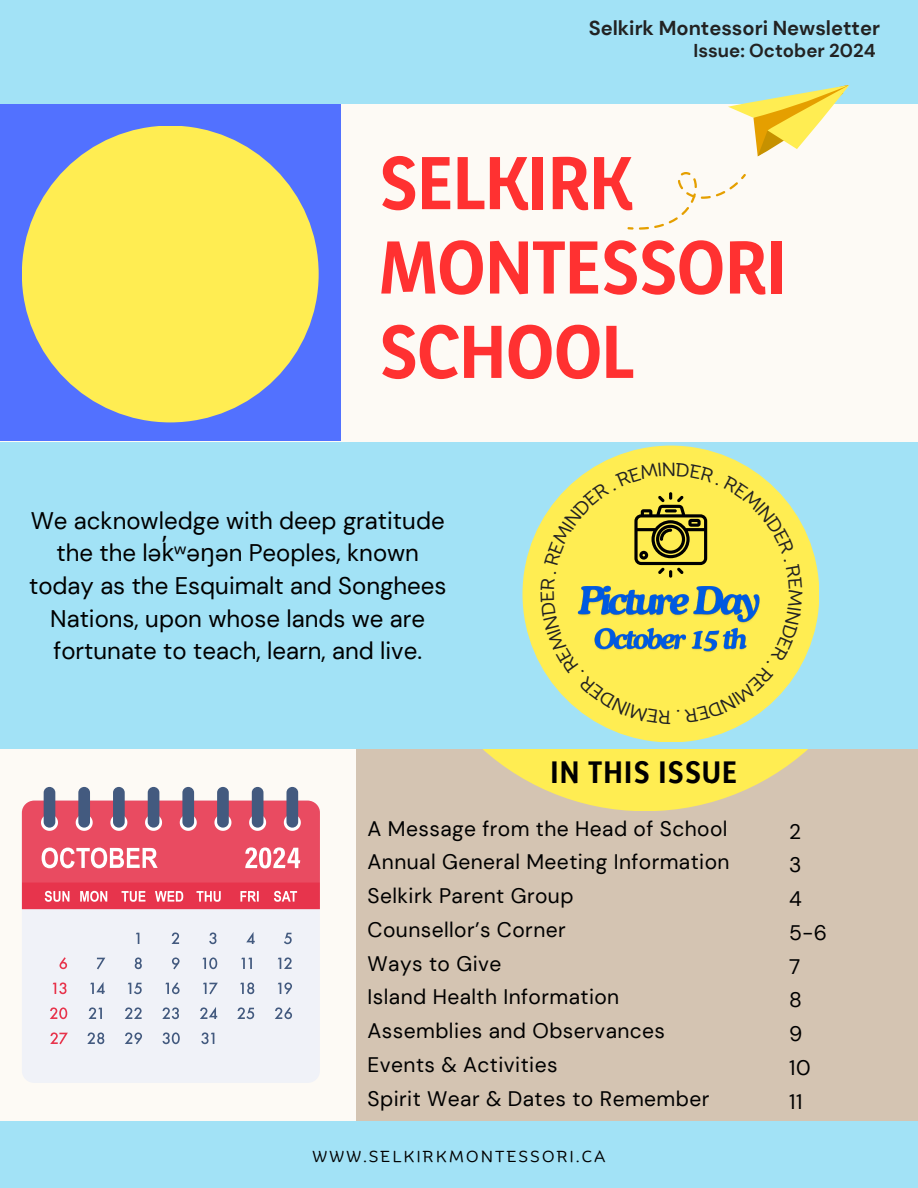
<style>
.page{position:relative;width:918px;height:1188px;background:#fdfaf5}
.page>*{position:absolute;margin:0;border:0;box-sizing:border-box;transform-origin:0 0}
.t1{font:79.05px/84.3px "Yaldevi Colombo Bold 1";color:#ff3131}
.t2{font:32.85px "Yaldevi Colombo Bold 1";letter-spacing:.04em;color:#000}
.t3{font:24px/32.7px "DM Sans";color:#000;text-align:center}
.t4{font:21px/33.8px "DM Sans";letter-spacing:.02em;color:#000}
.t5{font:700 20.1px "DM Sans";color:#222}
.t6{font:700 18.6px "DM Sans";color:#222}
.t7{font:15.45px "Binate Display";letter-spacing:.15em;color:#000}
.s1{font-family:"Noto Sans"}
</style>
<div class="page">
<div style="left:0;top:0;width:340px;height:440px;background:#5271ff"></div>
<div style="left:0;top:0;width:918px;height:104px;background:#a2e2f6"></div>
<div style="left:357px;top:749px;width:561px;height:372px;background:#d4c4b2"></div>
<svg style="left:482px;top:749px;width:326px;height:62px;fill:#ffed52"></svg>
<div style="left:0;top:1121px;width:918px;height:67px;background:#a2e2f6"></div>
<div style="left:0;top:442px;width:918px;height:307px;background:#a2e2f6"></div>
<div style="left:22px;top:126px;width:297px;height:296px;background:#ffed52;border-radius:50%"></div>
<svg style="left:728px;top:85px;width:121px;height:71px"></svg>
<svg style="left:627px;top:172px;width:119px;height:58px"></svg>
<div style="left:22px;top:801px;width:298px;height:282px;background:#f0f2f8;border-radius:12px"></div>
<div style="left:44px;top:787px;width:11px;height:41px;background:#435a7f;border-radius:6px"></div>
<div style="left:78px;top:787px;width:12px;height:41px;background:#435a7f;border-radius:6px"></div>
<div style="left:113px;top:787px;width:12px;height:41px;background:#435a7f;border-radius:6px"></div>
<div style="left:148px;top:787px;width:11px;height:41px;background:#435a7f;border-radius:6px"></div>
<div style="left:182px;top:787px;width:12px;height:41px;background:#435a7f;border-radius:6px"></div>
<div style="left:217px;top:787px;width:12px;height:41px;background:#435a7f;border-radius:6px"></div>
<div style="left:252px;top:787px;width:11px;height:41px;background:#435a7f;border-radius:6px"></div>
<div style="left:286px;top:787px;width:12px;height:41px;background:#435a7f;border-radius:6px"></div>
<svg style="left:22px;top:801px;width:298px;height:108px;background:#de596e"></svg>
<svg style="left:136px;top:933px;width:3px;height:11px"></svg>
<svg style="left:172px;top:932px;width:7px;height:12px"></svg>
<svg style="left:209px;top:932px;width:8px;height:12px"></svg>
<svg style="left:246px;top:932px;width:9px;height:12px"></svg>
<svg style="left:284px;top:933px;width:8px;height:11px"></svg>
<svg style="left:59px;top:957px;width:8px;height:12px"></svg>
<svg style="left:97px;top:958px;width:8px;height:11px"></svg>
<svg style="left:135px;top:957px;width:7px;height:12px"></svg>
<svg style="left:172px;top:957px;width:8px;height:12px"></svg>
<svg style="left:202px;top:957px;width:15px;height:12px"></svg>
<svg style="left:241px;top:958px;width:11px;height:11px"></svg>
<svg style="left:278px;top:957px;width:14px;height:12px"></svg>
<svg style="left:53px;top:982px;width:14px;height:12px"></svg>
<svg style="left:90px;top:982px;width:15px;height:12px"></svg>
<svg style="left:128px;top:983px;width:14px;height:11px"></svg>
<svg style="left:165px;top:982px;width:15px;height:12px"></svg>
<svg style="left:203px;top:983px;width:15px;height:11px"></svg>
<svg style="left:240px;top:982px;width:14px;height:12px"></svg>
<svg style="left:278px;top:982px;width:14px;height:12px"></svg>
<svg style="left:50px;top:1007px;width:17px;height:12px"></svg>
<svg style="left:89px;top:1007px;width:13px;height:12px"></svg>
<svg style="left:125px;top:1007px;width:17px;height:12px"></svg>
<svg style="left:162px;top:1007px;width:17px;height:12px"></svg>
<svg style="left:200px;top:1007px;width:17px;height:12px"></svg>
<svg style="left:237px;top:1007px;width:17px;height:12px"></svg>
<svg style="left:275px;top:1007px;width:17px;height:12px"></svg>
<svg style="left:50px;top:1032px;width:18px;height:12px"></svg>
<svg style="left:87px;top:1032px;width:17px;height:12px"></svg>
<svg style="left:125px;top:1032px;width:17px;height:12px"></svg>
<svg style="left:163px;top:1032px;width:17px;height:12px"></svg>
<svg style="left:201px;top:1032px;width:13px;height:12px"></svg>
<div style="left:522px;top:446px;width:297px;height:296px;background:#ffed52;border-radius:50%"></div>
<svg style="left:540px;top:462px;width:263px;height:262px"></svg>
<p class="t5" style="left:589px;top:15px;width:293px">Selkirk Montessori Newsletter</p>
<p class="t6" style="left:693px;top:39px;width:184px">Issue: October 2024</p>
<h1 class="t1" style="left:380px;top:144px;width:408px">SELKIRK<br>MONTESSORI<br>SCHOOL</h1>
<p class="t3" style="left:29px;top:504px;width:419px">We acknowledge with deep gratitude the the lə<span class="s1">k̓ʷ</span>ə<span class="s1">ŋ</span>ən Peoples, known today as the Esquimalt and Songhees Nations, upon whose lands we are fortunate to teach, learn, and live.</p>
<h2 class="t2" style="left:551px;top:751px;width:188px">IN THIS ISSUE</h2>
<p class="t4" style="left:368px;top:812px;width:363px">A Message from the Head of School<br>Annual General Meeting Information<br>Selkirk Parent Group<br>Counsellor’s Corner<br>Ways to Give<br>Island Health Information<br>Assemblies and Observances<br>Events &amp; Activities<br>Spirit Wear &amp; Dates to Remember</p>
<p class="t7" style="left:312px;top:1142px;width:295px">WWW.SELKIRKMONTESSORI.CA</p>
<p class="t4" style="left:789px;top:815px;width:39px">2<br>3<br>4<br>5-6<br>7<br>8<br>9<br>10<br>11</p>
</div>
